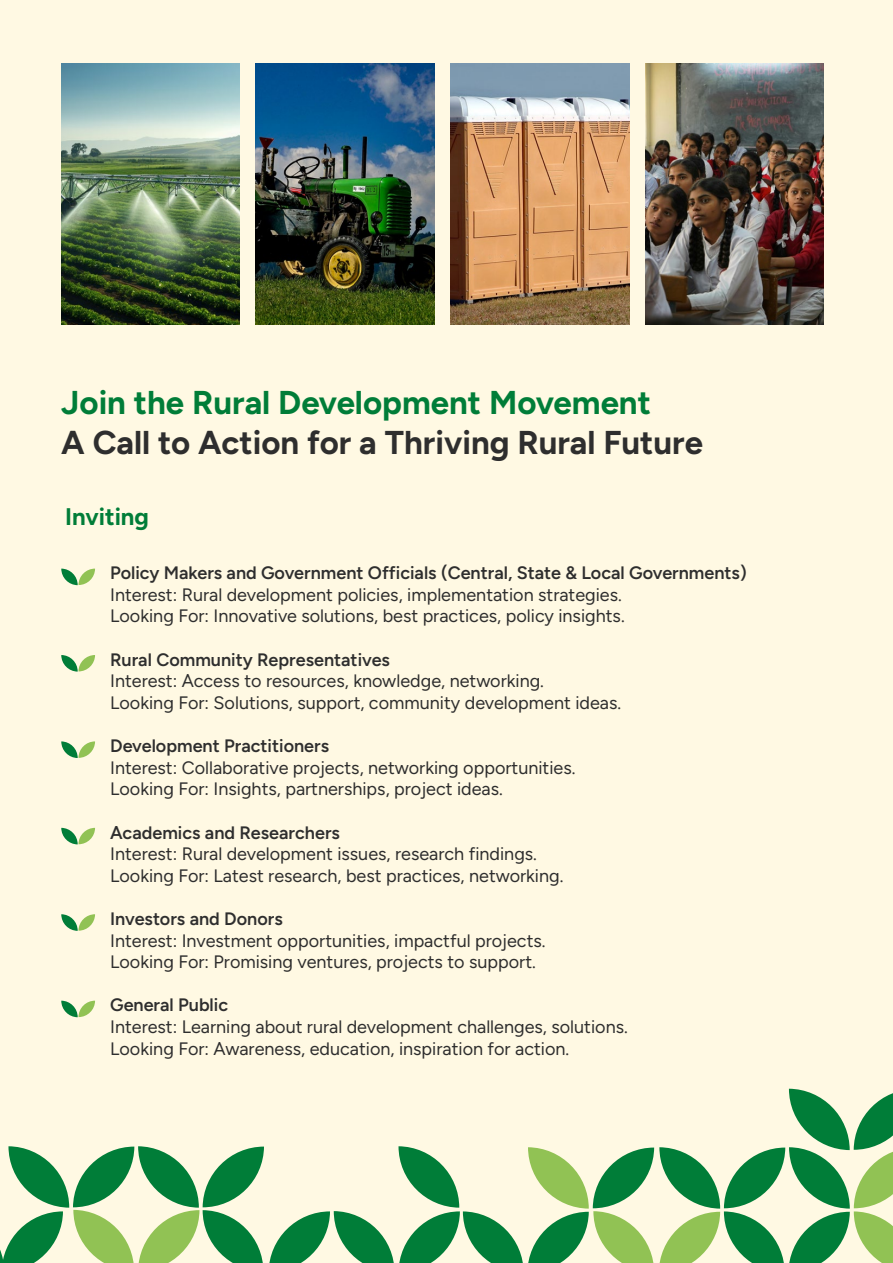
<style>
.page{position:relative;width:893px;height:1263px;background:#fff9e3}
.page>*{position:absolute;margin:0;border:0;box-sizing:border-box;transform-origin:0 0}
.t1{font:700 33px "Figtree";color:#2e2e2e}
.t2{font:700 33px "Figtree";color:#007d38}
.t3{font:700 24px "Figtree";color:#007d38}
.t4{font:18px/21.6px "Figtree";color:#2e2e2e}
.t5{font:600 18px "Figtree";color:#2e2e2e}
</style>
<div class="page">
<svg style="left:61px;top:569px;width:34px;height:16px"></svg>
<svg style="left:61px;top:655px;width:34px;height:17px"></svg>
<svg style="left:61px;top:741px;width:34px;height:17px"></svg>
<svg style="left:61px;top:828px;width:34px;height:16px"></svg>
<svg style="left:61px;top:914px;width:34px;height:17px"></svg>
<svg style="left:61px;top:1001px;width:34px;height:16px"></svg>
<img style="left:61px;top:64px;width:179px;height:260px">
<img style="left:256px;top:64px;width:179px;height:260px">
<img style="left:451px;top:64px;width:178px;height:260px">
<img style="left:645px;top:64px;width:179px;height:260px">
<svg style="left:0;top:1089px;width:893px;height:174px"></svg>
<h1 class="t2" style="left:61px;top:383px;width:591px">Join the Rural Development Movement</h1>
<h1 class="t1" style="left:61px;top:422px;width:643px">A Call to Action for a Thriving Rural Future</h1>
<h2 class="t3" style="left:65px;top:503px;width:85px">Inviting</h2>
<p class="t5" style="left:110px;top:562px;width:638px">Policy Makers and Government Officials (Central, State &amp; Local Governments)</p>
<p class="t4" style="left:110px;top:584px;width:516px">Interest: Rural development policies, implementation strategies.<br>Looking For: Innovative solutions, best practices, policy insights.</p>
<p class="t5" style="left:110px;top:649px;width:281px">Rural Community Representatives</p>
<p class="t4" style="left:110px;top:670px;width:513px">Interest: Access to resources, knowledge, networking.<br>Looking For: Solutions, support, community development ideas.</p>
<p class="t5" style="left:110px;top:735px;width:220px">Development Practitioners</p>
<p class="t4" style="left:110px;top:757px;width:467px">Interest: Collaborative projects, networking opportunities.<br>Looking For: Insights, partnerships, project ideas.</p>
<p class="t5" style="left:110px;top:822px;width:231px">Academics and Researchers</p>
<p class="t4" style="left:110px;top:843px;width:455px">Interest: Rural development issues, research findings.<br>Looking For: Latest research, best practices, networking.</p>
<p class="t5" style="left:110px;top:908px;width:174px">Investors and Donors</p>
<p class="t4" style="left:110px;top:929px;width:437px">Interest: Investment opportunities, impactful projects.<br>Looking For: Promising ventures, projects to support.</p>
<p class="t5" style="left:110px;top:994px;width:120px">General Public</p>
<p class="t4" style="left:110px;top:1016px;width:519px">Interest: Learning about rural development challenges, solutions.<br>Looking For: Awareness, education, inspiration for action.</p>
</div>
